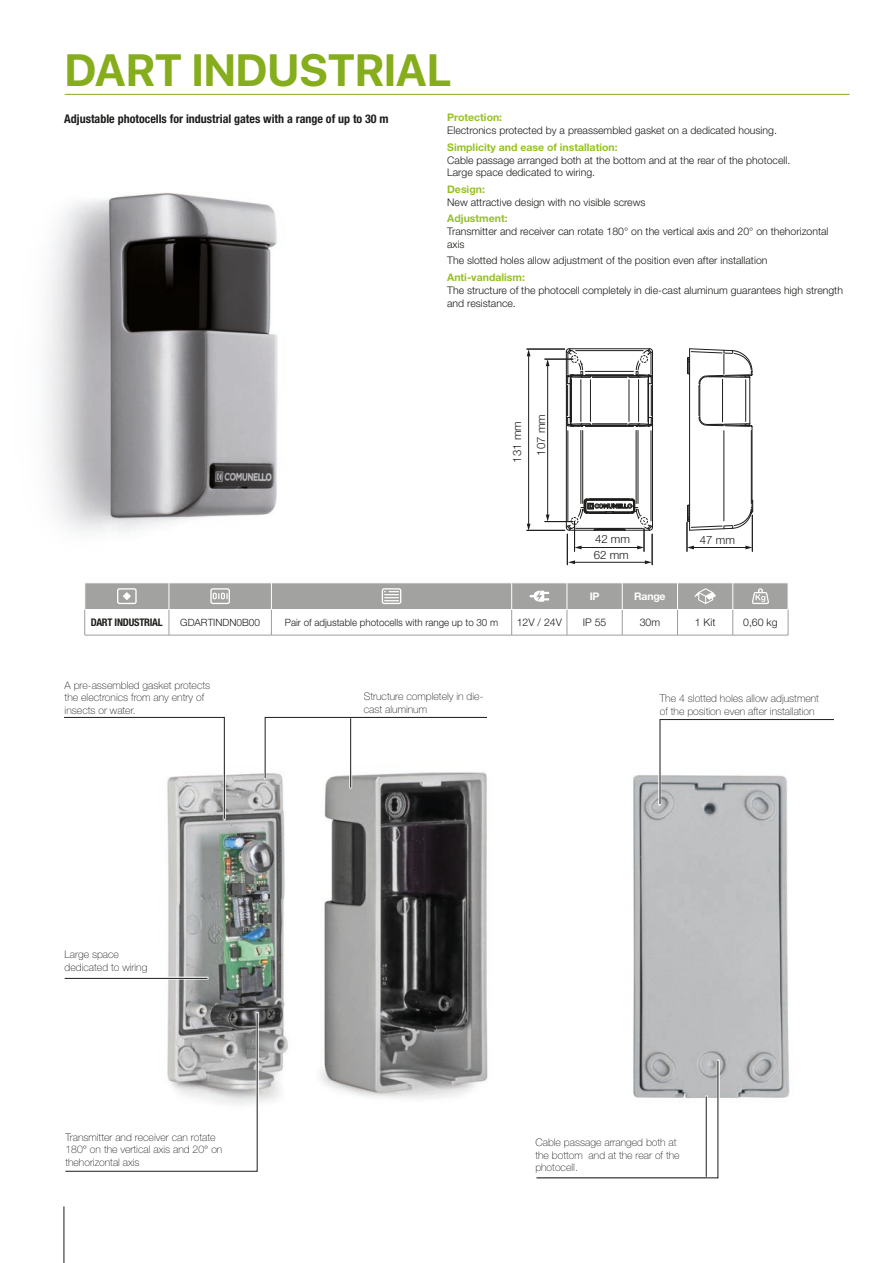
<style>
.page{position:relative;width:893px;height:1263px;background:#fff}
.page>*{position:absolute;margin:0;border:0;box-sizing:border-box;transform-origin:0 0}
.TITOLO_PRODOTTO{font:700 45px "SFUI Display";color:#86ad1c}
.t1{font:700 condensed 12px "Helvetica Neue LT Std";color:#1d1d1b}
.t2{font:300 11.4px "Helvetica Neue LT Std";color:#1e1e1c}
.Plus{font:300 10.5px/12.6px "Helvetica Neue LT Std";color:#1d1d1b}
.t3{font:100 10.5px/12.6px "Helvetica Neue LT Std";color:#1d1d1b}
.CARATTERISTICHE{font:300 10.5px "Helvetica Neue LT Std";color:#1d1d1b}
.ARTICOLO{font:700 condensed 10.5px "Helvetica Neue LT Std";letter-spacing:-.02em;color:#1d1d1b}
.TITOLI_TABELLE{font:700 10.5px "Helvetica Neue LT Std";letter-spacing:-.02em;color:#fff}
.DESCRIZIONE{font:300 10.05px "Helvetica Neue LT Std";color:#1d1d1b}
.COD__PRODOTTO{font:300 10.05px "Helvetica Neue LT Std";color:#1d1d1b}
.s1{font-weight:700;color:#96c11f}
</style>
<div class="page">
<img style="left:167px;top:773px;width:321px;height:329px">
<img style="left:633px;top:775px;width:157px;height:323px">
<div style="left:63px;top:716px;width:163px;height:104px;background:#fff;opacity:.85"></div>
<svg style="left:64px;top:717px;width:161px;height:102px"></svg>
<div style="left:535px;top:1059px;width:184px;height:120px;background:#fff;opacity:.85"></div>
<svg style="left:536px;top:1060px;width:182px;height:118px"></svg>
<div style="left:658px;top:718px;width:177px;height:87px;background:#90908f"></div>
<svg style="left:660px;top:719px;width:174px;height:85px;background:#e8e8e9"></svg>
<div style="left:264px;top:716px;width:224px;height:64px;background:#fff;opacity:.85"></div>
<svg style="left:265px;top:717px;width:222px;height:71px"></svg>
<div style="left:64px;top:1012px;width:195px;height:161px;background:#4f4f4d"></div>
<svg style="left:65px;top:1013px;width:193px;height:158px;background:#e8e8e8"></svg>
<hr style="left:63px;top:977px;width:146px;height:3px;background:#fff;opacity:.85">
<hr style="left:65px;top:978px;width:142px;height:1px;background:#1d1d1b">
<img style="left:45px;top:93px;width:330px;height:439px">
<hr style="left:592px;top:423px;width:35px;height:1px;background:#1e1e1c">
<hr style="left:592px;top:377px;width:35px;height:1px;background:#1e1e1c">
<hr style="left:590px;top:376px;width:39px;height:1px;background:#1e1e1c">
<hr style="left:629px;top:380px;width:1px;height:41px;background:#1e1e1c">
<hr style="left:590px;top:380px;width:1px;height:41px;background:#1e1e1c">
<hr style="left:638px;top:380px;width:1px;height:41px;background:#1e1e1c">
<hr style="left:571px;top:379px;width:1px;height:43px;background:#1e1e1c">
<hr style="left:581px;top:380px;width:1px;height:41px;background:#1e1e1c">
<hr style="left:585px;top:425px;width:48px;height:1px;background:#1e1e1c">
<hr style="left:568px;top:431px;width:1px;height:90px;background:#1e1e1c">
<hr style="left:581px;top:430px;width:1px;height:73px;background:#1e1e1c">
<hr style="left:651px;top:431px;width:1px;height:90px;background:#1e1e1c">
<hr style="left:638px;top:430px;width:1px;height:73px;background:#1e1e1c">
<hr style="left:585px;top:426px;width:48px;height:1px;background:#1e1e1c">
<hr style="left:636px;top:430px;width:1px;height:73px;background:#1e1e1c">
<hr style="left:582px;top:430px;width:1px;height:73px;background:#1e1e1c">
<hr style="left:585px;top:374px;width:48px;height:1px;background:#1e1e1c">
<hr style="left:585px;top:371px;width:48px;height:1px;background:#1e1e1c">
<hr style="left:584px;top:375px;width:50px;height:1px;background:#1e1e1c">
<hr style="left:576px;top:350px;width:67px;height:1px;background:#1e1e1c">
<hr style="left:569px;top:348px;width:81px;height:1px;background:#1e1e1c">
<hr style="left:567px;top:385px;width:1px;height:31px;background:#1e1e1c">
<hr style="left:570px;top:384px;width:1px;height:33px;background:#1e1e1c">
<hr style="left:651px;top:385px;width:1px;height:31px;background:#1e1e1c">
<hr style="left:648px;top:384px;width:1px;height:33px;background:#1e1e1c">
<svg style="left:629px;top:417px;width:23px;height:10px"></svg>
<svg style="left:567px;top:417px;width:24px;height:10px"></svg>
<svg style="left:629px;top:348px;width:24px;height:36px"></svg>
<hr style="left:566px;top:351px;width:1px;height:176px;background:#1e1e1c">
<hr style="left:652px;top:351px;width:1px;height:176px;background:#1e1e1c">
<hr style="left:749px;top:377px;width:1px;height:47px;background:#1e1e1c">
<hr style="left:722px;top:379px;width:1px;height:43px;background:#1e1e1c">
<hr style="left:745px;top:380px;width:1px;height:41px;background:#1e1e1c">
<hr style="left:724px;top:431px;width:1px;height:90px;background:#1e1e1c">
<hr style="left:751px;top:426px;width:1px;height:82px;background:#1e1e1c">
<hr style="left:699px;top:384px;width:1px;height:33px;background:#1e1e1c">
<svg style="left:699px;top:417px;width:54px;height:10px"></svg>
<svg style="left:687px;top:348px;width:66px;height:36px"></svg>
<hr style="left:689px;top:351px;width:1px;height:176px;background:#1e1e1c">
<div style="left:638px;top:353px;width:12px;height:12px;border:5px solid #fff;border-radius:50%"></div>
<div style="left:640px;top:355px;width:8px;height:8px;border:1px dashed #1e1e1c;border-radius:50%"></div>
<hr style="left:527px;top:349px;width:38px;height:1px;background:#1e1e1c">
<hr style="left:527px;top:530px;width:38px;height:1px;background:#1e1e1c">
<hr style="left:567px;top:534px;width:1px;height:31px;background:#1e1e1c">
<hr style="left:547px;top:365px;width:1px;height:151px;background:#1e1e1c">
<svg style="left:545px;top:348px;width:46px;height:36px"></svg>
<hr style="left:528px;top:355px;width:1px;height:170px;background:#1e1e1c">
<svg style="left:527px;top:349px;width:3px;height:7px"></svg>
<svg style="left:527px;top:524px;width:3px;height:6px"></svg>
<svg style="left:545px;top:498px;width:108px;height:53px"></svg>
<svg style="left:687px;top:499px;width:67px;height:52px"></svg>
<hr style="left:574px;top:562px;width:72px;height:1px;background:#1e1e1c">
<svg style="left:568px;top:560px;width:7px;height:4px"></svg>
<svg style="left:645px;top:560px;width:7px;height:4px"></svg>
<hr style="left:652px;top:534px;width:1px;height:31px;background:#1e1e1c">
<hr style="left:65px;top:94px;width:785px;height:1px;background:#86ad1c">
<hr style="left:512px;top:635px;width:55px;height:1px;background:#9d9d9d">
<hr style="left:677px;top:635px;width:56px;height:1px;background:#9d9d9d">
<hr style="left:733px;top:635px;width:55px;height:1px;background:#9d9d9d">
<hr style="left:85px;top:635px;width:84px;height:1px;background:#9d9d9d">
<hr style="left:169px;top:635px;width:102px;height:1px;background:#9d9d9d">
<hr style="left:271px;top:635px;width:241px;height:1px;background:#9d9d9d">
<hr style="left:567px;top:635px;width:55px;height:1px;background:#9d9d9d">
<hr style="left:622px;top:635px;width:55px;height:1px;background:#9d9d9d">
<svg style="left:84px;top:583px;width:705px;height:52px"></svg>
<hr style="left:64px;top:1206px;width:1px;height:57px;background:#1d1d1b">
<p class="TITOLO_PRODOTTO" style="left:65px;top:44px;width:388px">DART INDUSTRIAL</p>
<p class="t1" style="left:64px;top:111px;width:326px">Adjustable photocells for industrial gates with a range of up to 30 m</p>
<p class="Plus" style="left:447px;top:111px;width:331px"><span class="s1">Protection:<br></span>Electronics protected by a preassembled gasket on a dedicated housing.</p>
<p class="Plus" style="left:447px;top:141px;width:345px"><span class="s1">Simplicity and ease of installation:<br></span>Cable passage arranged both at the bottom and at the rear of the photocell.<br>Large space dedicated to wiring.</p>
<p class="Plus" style="left:447px;top:183px;width:200px"><span class="s1">Design:<br></span>New attractive design with no visible screws</p>
<p class="Plus" style="left:447px;top:212px;width:383px"><span class="s1">Adjustment:<br></span>Transmitter and receiver can rotate 180° on the vertical axis and 20° on thehorizontal axis</p>
<p class="Plus" style="left:447px;top:254px;width:322px">The slotted holes allow adjustment of the position even after installation</p>
<p class="Plus" style="left:447px;top:271px;width:397px"><span class="s1">Anti-vandalism:<br></span>The structure of the photocell completely in die-cast aluminum guarantees high strength and resistance.</p>
<p class="t2" style="left:510px;top:463px;width:43px;rotate:-90deg">131 mm</p>
<p class="t2" style="left:534px;top:456px;width:43px;rotate:-90deg">107 mm</p>
<p class="t2" style="left:595px;top:532px;width:37px">42 mm</p>
<p class="t2" style="left:594px;top:548px;width:37px">62 mm</p>
<p class="TITOLI_TABELLE" style="left:590px;top:590px;width:11px">IP</p>
<p class="TITOLI_TABELLE" style="left:634px;top:590px;width:33px">Range</p>
<p class="t2" style="left:700px;top:533px;width:37px">47 mm</p>
<p class="ARTICOLO" style="left:91px;top:616px;width:73px">DART INDUSTRIAL</p>
<p class="COD__PRODOTTO" style="left:180px;top:616px;width:81px">GDARTINDN0B00</p>
<p class="DESCRIZIONE" style="left:285px;top:616px;width:215px">Pair of adjustable photocells with range up to 30 m</p>
<p class="CARATTERISTICHE" style="left:517px;top:616px;width:47px">12V / 24V</p>
<p class="CARATTERISTICHE" style="left:583px;top:616px;width:25px">IP 55</p>
<p class="CARATTERISTICHE" style="left:640px;top:616px;width:22px">30m</p>
<p class="CARATTERISTICHE" style="left:695px;top:616px;width:22px">1 Kit</p>
<p class="CARATTERISTICHE" style="left:743px;top:616px;width:36px">0,60 kg</p>
<p class="t3" style="left:65px;top:679px;width:147px">A pre-assembled gasket protects the electronics from any entry of insects or water.</p>
<p class="t3" style="left:65px;top:948px;width:84px">Large space dedicated to wiring</p>
<p class="t3" style="left:65px;top:1131px;width:159px">Transmitter and receiver can rotate<br>180° on the vertical axis and 20° on thehorizontal axis</p>
<p class="t3" style="left:364px;top:690px;width:121px">Structure completely in die&shy;cast aluminum</p>
<p class="t3" style="left:660px;top:692px;width:161px">The 4 slotted holes allow adjustment of the position even after installation</p>
<p class="t3" style="left:535px;top:1136px;width:146px">Cable passage arranged both at the bottom and at the rear of the photocell.</p>
</div>
